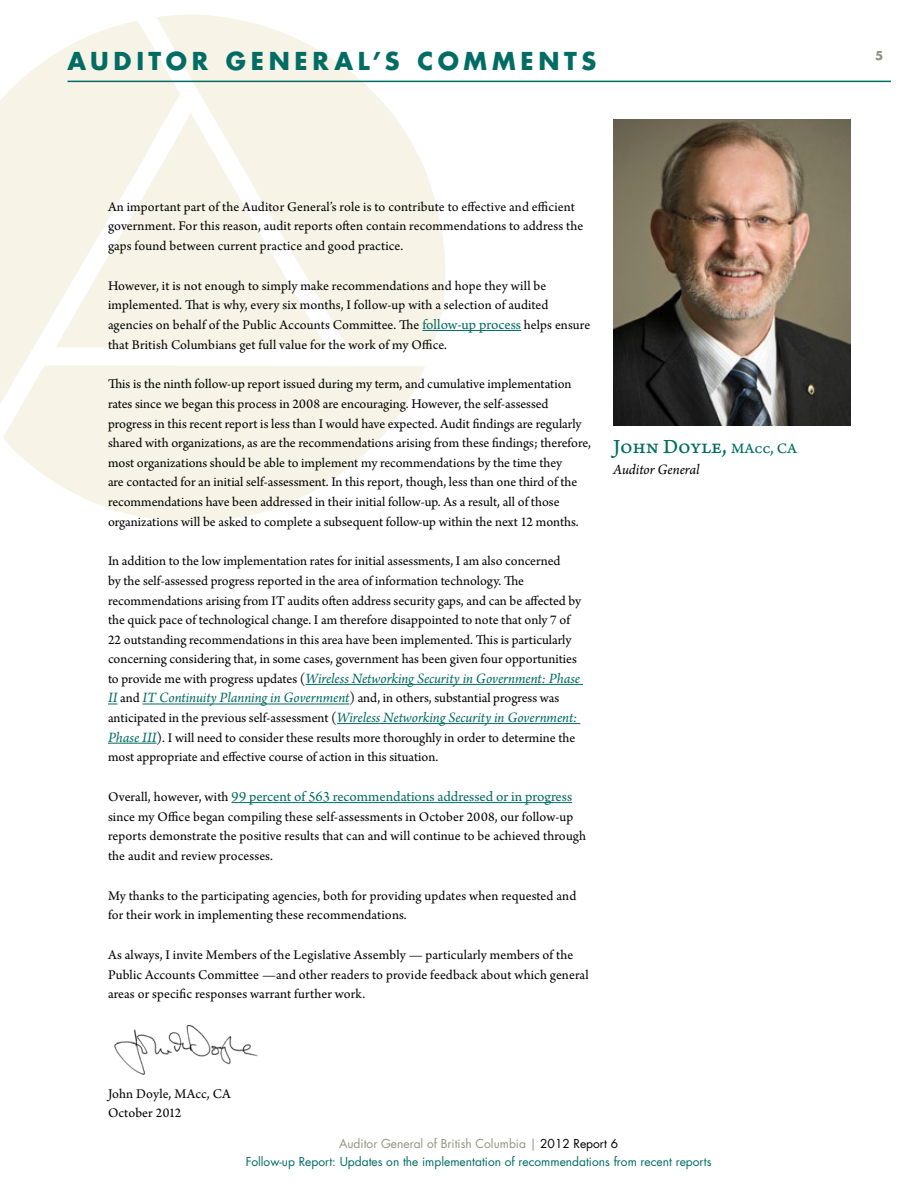
<style>
.page{position:relative;width:918px;height:1188px;background:#fff}
.page>*{position:absolute;margin:0;border:0;box-sizing:border-box;transform-origin:0 0}
.t1{font:700 24px "Futura";letter-spacing:.2em;color:#006c64}
.t2{font:21px "Arno Pro Caption";letter-spacing:-.01em;color:#006c64}
.t3{font:italic 15px "Arno Pro";letter-spacing:-.005em;color:#006c64}
.t4{font:15px "Arno Pro";letter-spacing:-.005em;color:#006c64}
.t5{font:italic 15px "Arno Pro";letter-spacing:-.005em;color:#000}
.t6{font:13.95px/19.6px "Arno Pro";color:#000}
.t7{font:12px/18px "Futura";color:#006c64;text-align:center}
.t8{font:700 12px "Futura";color:#939285}
.s1{font-size:15px;color:#006c64}
.s2{font-style:normal;font-size:13.95px;color:#000}
.s3{font-style:italic;font-size:15px;color:#006c64}
.s4{font-size:13.95px;color:#000}
.s5{font-size:15px}
.s6{color:#939285}
.s7{color:#000}
</style>
<div class="page">
<svg style="left:157px;top:15px;width:294px;height:332px;fill:#f7f4e7"></svg>
<svg style="left:0;top:21px;width:180px;height:383px;fill:#f7f4e7"></svg>
<svg style="left:56px;top:114px;width:271px;height:233px;background:#f8f5ea"></svg>
<svg style="left:3px;top:365px;width:422px;height:157px;fill:#f7f4e7"></svg>
<img style="left:613px;top:120px;width:238px;height:305px">
<hr style="left:422px;top:330px;width:99px;height:1px;background:#006c64">
<hr style="left:305px;top:684px;width:278px;height:1px;background:#006c64">
<hr style="left:142px;top:704px;width:207px;height:1px;background:#006c64">
<hr style="left:337px;top:723px;width:243px;height:1px;background:#006c64">
<hr style="left:108px;top:743px;width:49px;height:1px;background:#006c64">
<hr style="left:231px;top:802px;width:341px;height:1px;background:#006c64">
<img style="left:114px;top:1024px;width:144px;height:50px">
<hr style="left:68px;top:81px;width:823px;height:1px;background:#006c64">
<h1 class="t1" style="left:67px;top:45px;width:530px">AUDI T O R GENER AL’S CO MMENT S</h1>
<p class="t6" style="left:108px;top:197px;width:477px">An important part of the Auditor General’s role is to contribute to effective and efficient government. For this reason, audit reports often contain recommendations to address the gaps found between current practice and good practice.</p>
<p class="t6" style="left:108px;top:277px;width:484px">However, it is not enough to simply make recommendations and hope they will be implemented. That is why, every six months, I follow-up with a selection of audited agencies on behalf of the Public Accounts Committee. The <span class="s1">follow-up process</span> helps ensure that British Columbians get full value for the work of my Office.</p>
<p class="t6" style="left:108px;top:375px;width:485px">This is the ninth follow-up report issued during my term, and cumulative implementation rates since we began this process in 2008 are encouraging. However, the self-assessed progress in this recent report is less than I would have expected. Audit findings are regularly shared with organizations, as are the recommendations arising from these findings; therefore, most organizations should be able to implement my recommendations by the time they<br>are contacted for an initial self-assessment. In this report, though, less than one third of the recommendations have been addressed in their initial follow-up. As a result, all of those organizations will be asked to complete a subsequent follow-up within the next 12 months.</p>
<p class="t6" style="left:108px;top:552px;width:475px">In addition to the low implementation rates for initial assessments, I am also concerned<br>by the self-assessed progress reported in the area of information technology. The recommendations arising from IT audits often address security gaps, and can be affected by the quick pace of technological change. I am therefore disappointed to note that only 7 of 22 outstanding recommendations in this area have been implemented. This is particularly concerning considering that, in some cases, government has been given four opportunities</p>
<p class="t3" style="left:108px;top:670px;width:474px"><span class="s2">to provide me with progress updates (</span>Wireless Networking Security in Government: Phase</p>
<p class="t6" style="left:108px;top:689px;width:471px"><span class="s3">II</span> and <span class="s3">IT Continuity Planning in Government</span>) and, in others, substantial progress was anticipated in the previous self-assessment (<span class="s3">Wireless Networking Security in Government:<br>Phase III</span>). I will need to consider these results more thoroughly in order to determine the most appropriate and effective course of action in this situation.</p>
<p class="t4" style="left:108px;top:788px;width:466px"><span class="s4">Overall, however, with</span> 99 percent of 563 recommendations addressed or in progress</p>
<p class="t6" style="left:108px;top:807px;width:480px">since my Office began compiling these self-assessments in October 2008, our follow-up reports demonstrate the positive results that can and will continue to be achieved through the audit and review processes.</p>
<p class="t6" style="left:108px;top:886px;width:470px">My thanks to the participating agencies, both for providing updates when requested and for their work in implementing these recommendations.</p>
<p class="t6" style="left:108px;top:946px;width:482px">As always, I invite Members of the Legislative Assembly — particularly members of the<br>Public Accounts Committee —and other readers to provide feedback about which general areas or specific responses warrant further work.</p>
<h2 class="t2" style="left:613px;top:435px;width:185px">John Doyle, <span class="s5">MAcc, CA</span></h2>
<p class="t5" style="left:613px;top:461px;width:88px">Auditor General</p>
<p class="t6" style="left:108px;top:1084px;width:124px">John Doyle, MAcc, CA<br>October 2012</p>
<p class="t7" style="left:246px;top:1135px;width:467px"><span class="s6">Auditor General of British Columbia |</span> <span class="s7">2012 Report 6<br></span>Follow-up Report: Updates on the implementation of recommendations from recent reports</p>
<p class="t8" style="left:875px;top:47px;width:10px">5</p>
</div>
